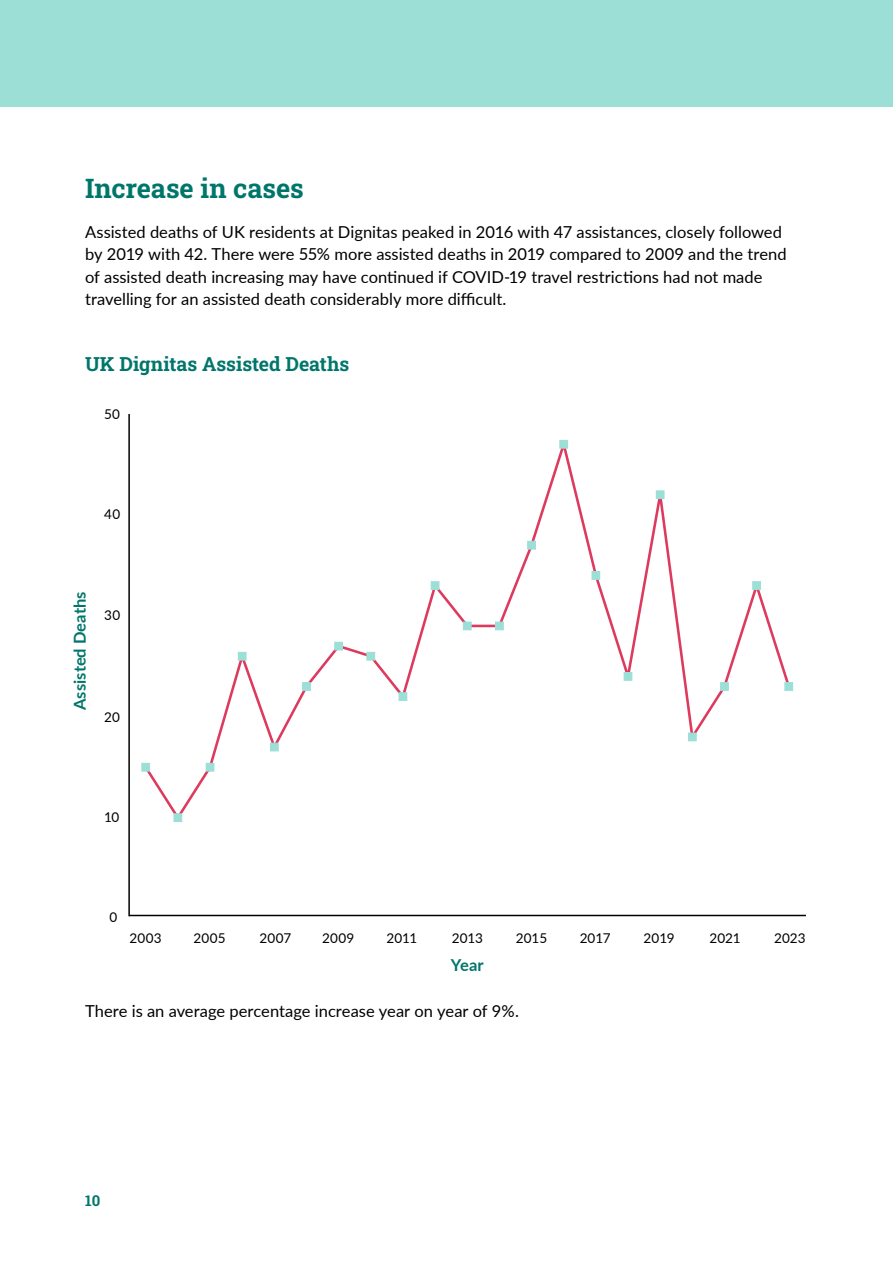
<style>
.page{position:relative;width:893px;height:1263px;background:#fff}
.page>*{position:absolute;margin:0;border:0;box-sizing:border-box;transform-origin:0 0}
.Subheading{font:27px "Roboto Slab";letter-spacing:-.005em;color:#00766b}
.Subheading-2{font:19.5px "Roboto Slab";color:#00766b}
.body_copy{font:16.5px/22.5px "Lato";color:#000}
.sub_sub_heading{font:700 16.5px "Lato";letter-spacing:.005em;color:#00766b}
.t1{font:15px "Roboto Slab";color:#00766b}
.body_copy-2{font:13.5px "Lato";letter-spacing:.005em;color:#000}
</style>
<div class="page">
<div style="left:0;top:0;width:893px;height:106px;background:#9cdfd7"></div>
<svg style="left:142px;top:448px;width:647px;height:373px"></svg>
<div style="left:142px;top:763px;width:8px;height:8px;background:#9cdfd7"></div>
<div style="left:174px;top:813px;width:8px;height:9px;background:#9cdfd7;border:1px solid #9cdfd7"></div>
<div style="left:206px;top:763px;width:8px;height:8px;background:#9cdfd7"></div>
<div style="left:238px;top:652px;width:8px;height:8px;background:#9cdfd7"></div>
<div style="left:270px;top:743px;width:9px;height:8px;background:#9cdfd7;border:1px solid #9cdfd7"></div>
<div style="left:302px;top:682px;width:9px;height:9px;background:#9cdfd7;border:1px solid #9cdfd7"></div>
<div style="left:334px;top:642px;width:9px;height:8px;background:#9cdfd7;border:1px solid #9cdfd7"></div>
<div style="left:367px;top:652px;width:8px;height:8px;background:#9cdfd7"></div>
<div style="left:399px;top:692px;width:8px;height:9px;background:#9cdfd7;border:1px solid #9cdfd7"></div>
<div style="left:431px;top:581px;width:8px;height:9px;background:#9cdfd7;border:1px solid #9cdfd7"></div>
<div style="left:463px;top:622px;width:8px;height:8px;background:#9cdfd7"></div>
<div style="left:495px;top:622px;width:9px;height:8px;background:#9cdfd7;border:1px solid #9cdfd7"></div>
<div style="left:527px;top:541px;width:9px;height:8px;background:#9cdfd7;border:1px solid #9cdfd7"></div>
<div style="left:559px;top:440px;width:9px;height:8px;background:#9cdfd7;border:1px solid #9cdfd7"></div>
<div style="left:592px;top:571px;width:8px;height:9px;background:#9cdfd7"></div>
<div style="left:624px;top:672px;width:8px;height:9px;background:#9cdfd7;border:1px solid #9cdfd7"></div>
<div style="left:656px;top:490px;width:8px;height:9px;background:#9cdfd7;border:1px solid #9cdfd7"></div>
<div style="left:688px;top:733px;width:8px;height:8px;background:#9cdfd7"></div>
<div style="left:720px;top:682px;width:9px;height:9px;background:#9cdfd7;border:1px solid #9cdfd7"></div>
<div style="left:752px;top:581px;width:9px;height:9px;background:#9cdfd7;border:1px solid #9cdfd7"></div>
<div style="left:785px;top:682px;width:8px;height:9px;background:#9cdfd7"></div>
<hr style="left:129px;top:915px;width:677px;height:1px;background:#000">
<hr style="left:128px;top:414px;width:2px;height:502px;background:#000">
<p class="Subheading" style="left:85px;top:170px;width:220px">Increase in cases</p>
<p class="body_copy" style="left:85px;top:220px;width:703px">Assisted deaths of UK residents at Dignitas peaked in 2016 with 47 assistances, closely followed by 2019 with 42. There were 55% more assisted deaths in 2019 compared to 2009 and the trend of assisted death increasing may have continued if COVID-19 travel restrictions had not made travelling for an assisted death considerably more difficult.</p>
<p class="Subheading-2" style="left:85px;top:351px;width:266px">UK Dignitas Assisted Deaths</p>
<p class="body_copy-2" style="left:104px;top:404px;width:17px">50</p>
<p class="body_copy-2" style="left:104px;top:504px;width:18px">40</p>
<p class="sub_sub_heading" style="left:68px;top:710px;width:120px;rotate:-90deg">Assisted Deaths</p>
<p class="body_copy-2" style="left:104px;top:605px;width:17px">30</p>
<p class="body_copy-2" style="left:104px;top:707px;width:17px">20</p>
<p class="body_copy-2" style="left:104px;top:807px;width:17px">10</p>
<p class="body_copy-2" style="left:109px;top:907px;width:9px">0</p>
<p class="body_copy-2" style="left:129px;top:928px;width:34px">2003</p>
<p class="body_copy-2" style="left:193px;top:928px;width:34px">2005</p>
<p class="body_copy-2" style="left:260px;top:928px;width:33px">2007</p>
<p class="body_copy-2" style="left:322px;top:928px;width:34px">2009</p>
<p class="body_copy-2" style="left:387px;top:928px;width:32px">2011</p>
<p class="body_copy-2" style="left:452px;top:928px;width:33px">2013</p>
<p class="body_copy-2" style="left:516px;top:928px;width:33px">2015</p>
<p class="body_copy-2" style="left:580px;top:928px;width:32px">2017</p>
<p class="body_copy-2" style="left:644px;top:928px;width:32px">2019</p>
<p class="body_copy-2" style="left:709px;top:928px;width:33px">2021</p>
<p class="body_copy-2" style="left:774px;top:928px;width:33px">2023</p>
<p class="sub_sub_heading" style="left:451px;top:953px;width:35px">Year</p>
<p class="body_copy" style="left:85px;top:999px;width:435px">There is an average percentage increase year on year of 9%.</p>
<p class="t1" style="left:85px;top:1191px;width:17px">10</p>
</div>
